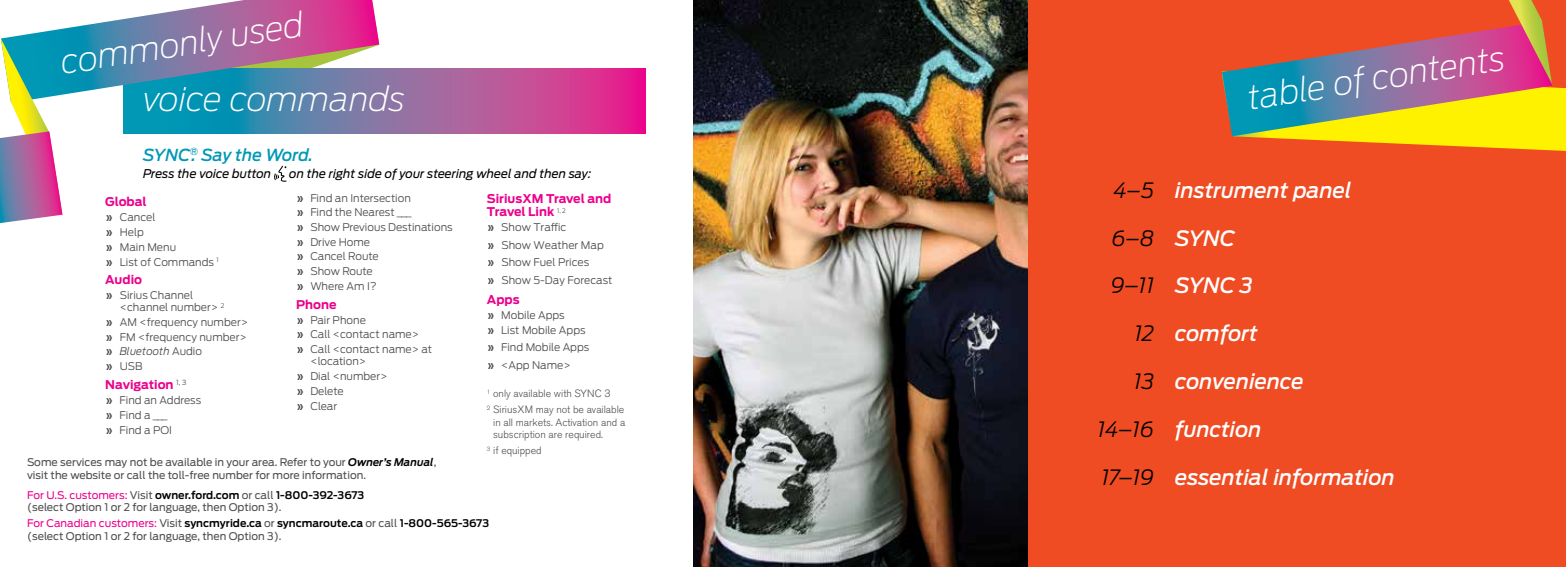
<style>
.page{position:relative;width:1566px;height:567px;background:#fff}
.page>*{position:absolute;margin:0;border:0;box-sizing:border-box;transform-origin:0 0}
.t1{font:italic 200 33px "Ford Antenna";color:#fff}
.t2{font:italic 500 21px "Ford Antenna";color:#fff}
.t3{font:italic 500 16.5px "Ford Antenna";color:#0098b5}
.t4{font:700 12px/13.5px "Ford Antenna";color:#ec008c}
.t5{font:italic 12px "Ford Antenna";color:#000}
.t6{font:300 10.5px/14.7px "Ford Antenna";color:#4d4d4f}
.t7{font:10.5px/12.8px "Ford Antenna";color:#4d4d4f}
.t8{font:300 10.5px/15.9px "Akzidenz Grotesk Pro";color:#4d4d4f}
.s1{font-weight:700}
.s2{font-style:italic}
.s3{font-weight:600;font-style:italic;color:#000}
.s4{color:#ec008c}
.s5{font-weight:600;color:#000}
.s6{font-weight:300;color:#000}
</style>
<div class="page">
<div style="left:1027px;top:0;width:539px;height:567px;background:#f04c23"></div>
<img style="left:693px;top:0;width:334px;height:567px">
<svg style="left:123px;top:68px;width:523px;height:65px;background:#92619e"></svg>
<svg style="left:274px;top:166px;width:13px;height:16px"></svg>
<svg style="left:1222px;top:0;width:344px;height:151px"></svg>
<svg style="left:1px;top:0;width:378px;height:103px"></svg>
<svg style="left:0;top:39px;width:63px;height:184px"></svg>
<h1 class="t1" style="left:57px;top:35px;width:247px;rotate:-9deg">commonly used</h1>
<h1 class="t1" style="left:143px;top:72px;width:264px">voice commands</h1>
<h3 class="t3" style="left:143px;top:140px;width:172px">SYNC<sup>®</sup>. Say the Word.</h3>
<p class="t5" style="left:143px;top:163px;width:130px">Press the voice button</p>
<p class="t5" style="left:289px;top:163px;width:304px">on the right side of your steering wheel and then say:</p>
<p class="t6" style="left:296px;top:189px;width:158px"><span class="s1">»</span> Find an Intersection<br><span class="s1">»</span> Find the Nearest ___<br><span class="s1">»</span> Show Previous Destinations <span class="s1">»</span> Drive Home<br><span class="s1">»</span> Cancel Route<br><span class="s1">»</span> Show Route<br><span class="s1">»</span> Where Am I?</p>
<p class="t4" style="left:296px;top:296px;width:42px">Phone</p>
<p class="t6" style="left:296px;top:311px;width:138px"><span class="s1">»</span> Pair Phone<br><span class="s1">»</span> Call &lt;contact name&gt;<br><span class="s1">»</span> Call &lt;contact name&gt; at</p>
<p class="t6" style="left:296px;top:353px;width:93px;text-indent:14px">&lt;location&gt;<br><span class="s1">»</span> Dial &lt;number&gt; <span class="s1">»</span> Delete<br><span class="s1">»</span> Clear</p>
<p class="t4" style="left:487px;top:190px;width:126px">SiriusXM Travel and<br>Travel Link <sup>1,</sup> <sup>2</sup></p>
<p class="t6" style="left:487px;top:217px;width:127px;line-height:17.4px"><span class="s1">»</span> Show Traffic<br><span class="s1">»</span> Show Weather Map <span class="s1">»</span> Show Fuel Prices<br><span class="s1">»</span> Show 5-Day Forecast</p>
<p class="t4" style="left:487px;top:292px;width:34px">Apps</p>
<p class="t6" style="left:487px;top:307px;width:100px"><span class="s1">»</span> Mobile Apps<br><span class="s1">»</span> List Mobile Apps</p>
<p class="t6" style="left:487px;top:338px;width:104px;line-height:17.4px"><span class="s1">»</span> Find Mobile Apps <span class="s1">»</span> &lt;App Name&gt;</p>
<p class="t4" style="left:105px;top:194px;width:43px">Global</p>
<p class="t6" style="left:105px;top:209px;width:115px"><span class="s1">»</span> Cancel<br><span class="s1">»</span> Help<br><span class="s1">»</span> Main Menu<br><span class="s1">»</span> List of Commands <sup>1</sup></p>
<p class="t4" style="left:105px;top:272px;width:38px">Audio</p>
<p class="t6" style="left:120px;top:288px;width:106px;line-height:12.3px;text-indent:-14px"><span class="s1">»</span> Sirius Channel &lt;channel number&gt; <sup>2</sup></p>
<p class="t6" style="left:105px;top:314px;width:144px"><span class="s1">»</span> AM &lt;frequency number&gt; <span class="s1">»</span> FM &lt;frequency number&gt; <span class="s1">»</span> <span class="s2">Bluetooth</span> Audio<br><span class="s1">»</span> USB</p>
<p class="t4" style="left:105px;top:377px;width:83px">Navigation <sup>1,</sup> <sup>3</sup></p>
<p class="t6" style="left:105px;top:392px;width:97px"><span class="s1">»</span> Find an Address <span class="s1">»</span> Find a ___<br><span class="s1">»</span> Find a POI</p>
<p class="t8" style="left:487px;top:386px;width:139px"><sup>1</sup> only available with SYNC 3<br><sup>2</sup> SiriusXM may not be available</p>
<p class="t8" style="left:493px;top:416px;width:134px;line-height:12.6px">in all markets. Activation and a subscription are required.</p>
<p class="t8" style="left:487px;top:442px;width:56px"><sup>3</sup> if equipped</p>
<p class="t7" style="left:27px;top:455px;width:411px">Some services may not be available in your area. Refer to your <span class="s3">Owner’s Manual</span>, visit the website or call the toll-free number for more information.</p>
<p class="t7" style="left:27px;top:487px;width:339px"><span class="s4">For U.S. customers:</span> Visit <span class="s5">owner.ford.com</span> or call <span class="s5">1-800-392-3673 </span>(select Option 1 or 2 for language, then Option 3).</p>
<p class="t7" style="left:27px;top:516px;width:464px"><span class="s4">For Canadian customers:</span> Visit <span class="s5">syncmyride.ca</span> or <span class="s5">syncmaroute.ca</span> or call <span class="s5">1-800-565-3673 </span>(select Option 1 or 2 for language, then Option 3).</p>
<h1 class="t1" style="left:1244px;top:71px;width:262px;rotate:-9deg">table of contents</h1>
<h2 class="t2" style="left:1113px;top:172px;width:240px"><span class="s6">4–5</span> instrument panel</h2>
<h2 class="t2" style="left:1112px;top:220px;width:125px"><span class="s6">6–8</span> SYNC</h2>
<h2 class="t2" style="left:1111px;top:267px;width:143px"><span class="s6">9–11</span> SYNC 3</h2>
<h2 class="t2" style="left:1134px;top:315px;width:125px"><span class="s6">12</span> comfort</h2>
<h2 class="t2" style="left:1134px;top:363px;width:171px"><span class="s6">13</span> convenience</h2>
<h2 class="t2" style="left:1097px;top:411px;width:166px"><span class="s6">14–16</span> function</h2>
<h2 class="t2" style="left:1101px;top:459px;width:295px"><span class="s6">17–19</span> essential information</h2>
</div>
